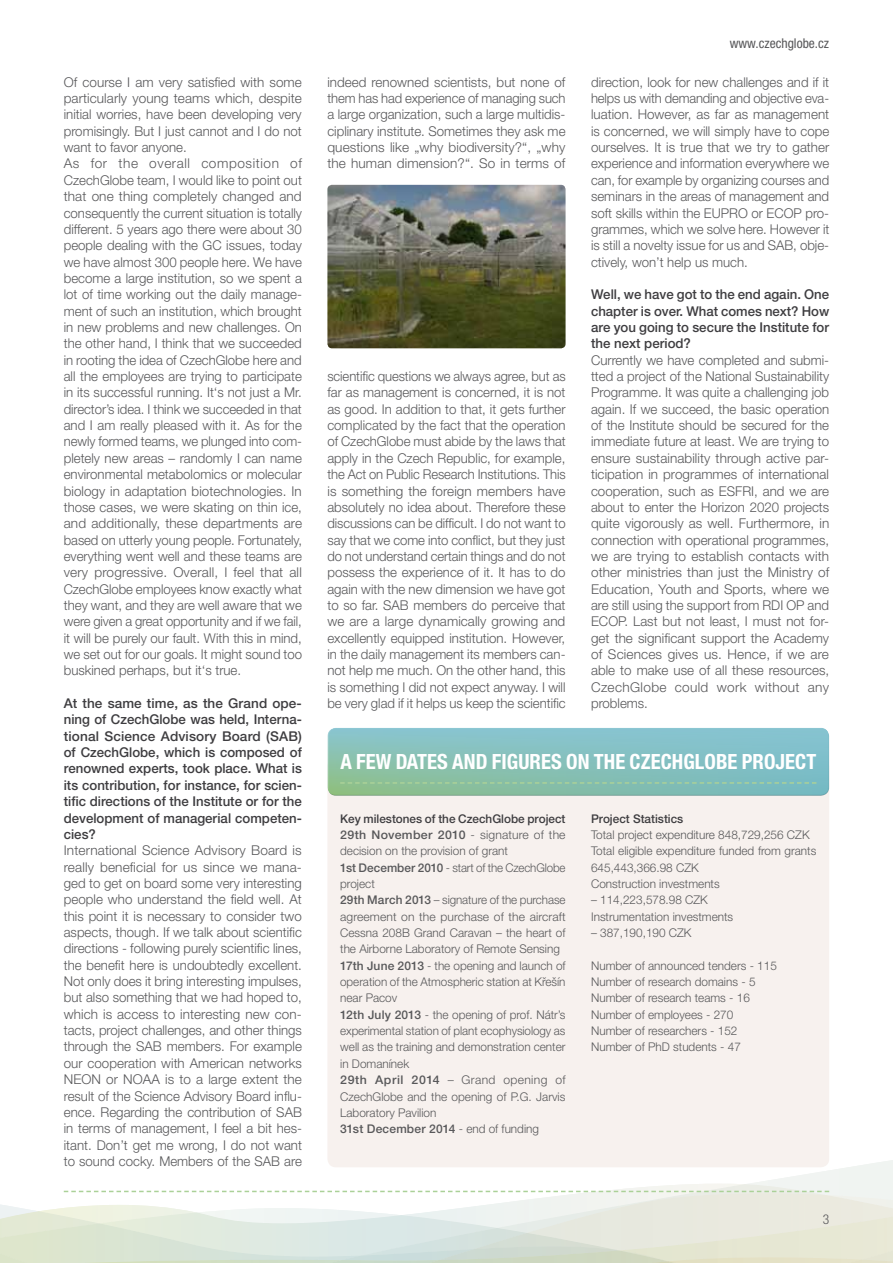
<style>
.page{position:relative;width:893px;height:1263px;background:#fff}
.page>*{position:absolute;margin:0;border:0;box-sizing:border-box;transform-origin:0 0}
.t1{font:700 condensed 21px "Helvetica Neue CE";letter-spacing:.005em;color:#fff}
.t2{font:300 13.5px/16.4px "Helvetica Neue CE";color:#58585a;text-align:justify}
.t3{font:500 13.5px/16.4px "Helvetica Neue CE";color:#3e3d40;text-align:justify}
.t4{font:condensed 13.5px "Helvetica Neue CE";color:#58585a}
.t5{font:300 condensed 13.5px "Helvetica Neue CE";color:#58585a}
.t6{font:300 12px/16.4px "Helvetica Neue CE";color:#58585a}
.t7{font:500 12px "Helvetica Neue CE";color:#3e3d40}
.s1{font-weight:500;color:#3e3d40}
.s2{font-weight:500}
</style>
<div class="page">
<img style="left:35px;top:1223px;width:327px;height:37px">
<img style="left:342px;top:1249px;width:97px;height:11px">
<img style="left:474px;top:1233px;width:142px;height:13px">
<img style="left:620px;top:1213px;width:273px;height:30px">
<img style="left:619px;top:1243px;width:274px;height:17px">
<img style="left:668px;top:1257px;width:194px;height:3px">
<img style="left:359px;top:1250px;width:308px;height:13px">
<img style="left:556px;top:1261px;width:239px;height:2px">
<svg style="left:0;top:1204px;width:39px;height:49px;background:#e4ead8"></svg>
<div style="left:327px;top:758px;width:502px;height:409px;background:#f7f1ee;border-radius:9px"></div>
<svg style="left:64px;top:1160px;width:829px;height:42px"></svg>
<div style="left:327px;top:726px;width:503px;height:65px;background:linear-gradient(to right,#8fc8d4,#8dc6d1)"></div>
<div style="left:327px;top:729px;width:504px;height:68px;background:#000;opacity:.3"></div>
<svg style="left:340px;top:782px;width:476px;height:2px"></svg>
<img style="left:327px;top:185px;width:239px;height:163px">
<p class="t2" style="left:64px;top:74px;width:240px;text-align:left">Of course I am very satisfied with some particularly young teams which, despite initial worries, have been developing very promisingly. But I just cannot and I do not want to favor anyone.<br>As for the overall composition of CzechGlobe team, I would like to point out that one thing completely changed and consequently the current situation is totally different. 5 years ago there were about 30 people dealing with the GC issues, today we have almost 300 people here. We have become a large institution, so we spent a lot of time working out the daily manage&shy;ment of such an institution, which brought in new problems and new challenges. On the other hand, I think that we succeeded in rooting the idea of CzechGlobe here and all the employees are trying to participate in its successful running. It‘s not just a Mr. director’s idea. I think we succeeded in that and I am really pleased with it. As for the newly formed teams, we plunged into com&shy;pletely new areas – randomly I can name environmental metabolomics or molecular biology in adaptation biotechnologies. In those cases, we were skating on thin ice, and additionally, these departments are based on utterly young people. Fortunately, everything went well and these teams are very progressive. Overall, I feel that all CzechGlobe employees know exactly what they want, and they are well aware that we were given a great opportunity and if we fail, it will be purely our fault. With this in mind, we set out for our goals. It might sound too buskined perhaps, but it‘s true.</p>
<p class="t3" style="left:64px;top:695px;width:240px">At the same time, as the Grand ope&shy;ning of CzechGlobe was held, Interna&shy;tional Science Advisory Board (SAB) of CzechGlobe, which is composed of renowned experts, took place. What is its contribution, for instance, for scien&shy;tific directions of the Institute or for the development of managerial competen&shy;cies?</p>
<p class="t2" style="left:64px;top:842px;width:240px">International Science Advisory Board is really beneficial for us since we mana&shy;ged to get on board some very interesting people who understand the field well. At this point it is necessary to consider two aspects, though. If we talk about scientific directions - following purely scientific lines, the benefit here is undoubtedly excellent.<br>Not only does it bring interesting impulses, but also something that we had hoped to, which is access to interesting new con&shy;tacts, project challenges, and other things through the SAB members. For example our cooperation with American networks NEON or NOAA is to a large extent the result of the Science Advisory Board influ&shy;ence. Regarding the contribution of SAB in terms of management, I feel a bit hes&shy;itant. Don’t get me wrong, I do not want to sound cocky. Members of the SAB are</p>
<p class="t2" style="left:327px;top:74px;width:240px">indeed renowned scientists, but none of them has had experience of managing such a large organization, such a large multidis&shy;ciplinary institute. Sometimes they ask me questions like „why biodiversity?“, „why the human dimension?“. So in terms of</p>
<p class="t2" style="left:327px;top:368px;width:240px">scientific questions we always agree, but as far as management is concerned, it is not as good. In addition to that, it gets further complicated by the fact that the operation of CzechGlobe must abide by the laws that apply in the Czech Republic, for example, the Act on Public Research Institutions. This is something the foreign members have absolutely no idea about. Therefore these discussions can be difficult. I do not want to say that we come into conflict, but they just do not understand certain things and do not possess the experience of it. It has to do again with the new dimension we have got to so far. SAB members do perceive that we are a large dynamically growing and excellently equipped institution. However, in the daily management its members can&shy;not help me much. On the other hand, this is something I did not expect anyway. I will be very glad if it helps us keep the scientific</p>
<p class="t4" style="left:730px;top:36px;width:101px">www.czechglobe.cz</p>
<p class="t2" style="left:591px;top:74px;width:240px">direction, look for new challenges and if it helps us with demanding and objective eva&shy;luation. However, as far as management is concerned, we will simply have to cope ourselves. It is true that we try to gather experience and information everywhere we can, for example by organizing courses and seminars in the areas of management and soft skills within the EUPRO or ECOP pro&shy;grammes, which we solve here. However it is still a novelty issue for us and SAB, obje&shy;ctively, won’t help us much.</p>
<p class="t3" style="left:591px;top:287px;width:240px">Well, we have got to the end again. One chapter is over. What comes next? How are you going to secure the Institute for the next period?</p>
<p class="t2" style="left:591px;top:352px;width:240px">Currently we have completed and submi&shy;tted a project of the National Sustainability Programme. It was quite a challenging job again. If we succeed, the basic operation of the Institute should be secured for the immediate future at least. We are trying to ensure sustainability through active par&shy;ticipation in programmes of international cooperation, such as ESFRI, and we are about to enter the Horizon 2020 projects quite vigorously as well. Furthermore, in connection with operational programmes, we are trying to establish contacts with other ministries than just the Ministry of Education, Youth and Sports, where we are still using the support from RDI OP and ECOP. Last but not least, I must not for&shy;get the significant support the Academy of Sciences gives us. Hence, if we are able to make use of all these resources, CzechGlobe could work without any problems.</p>
<h1 class="t1" style="left:340px;top:749px;width:477px">A FEW DATES AN D FIGURES ON THE CZECHGLOBE PROJECT</h1>
<p class="t6" style="left:340px;top:810px;width:227px"><span class="s1">Key milestones of the CzechGlobe project </span><span class="s2">29th November 2010</span> - signature of the decision on the provision of grant<br><span class="s2">1st December 2010</span> - start of the CzechGlobe project<br><span class="s2">29th March 2013</span> – signature of the purchase agreement on the purchase of the aircraft Cessna 208B Grand Caravan – the heart of the Airborne Laboratory of Remote Sensing <span class="s2">17th June 2013</span> - the opening and launch of operation of the Atmospheric station at Křešín near Pacov<br><span class="s2">12th July 2013</span> - the opening of prof. Nátr’s experimental station of plant ecophysiology as well as the training and demonstration center in Domanínek<br><span class="s2">29th April 2014</span> – Grand opening of CzechGlobe and the opening of P.G. Jarvis Laboratory Pavilion<br><span class="s2">31st December 2014</span> - end of funding</p>
<p class="t7" style="left:591px;top:811px;width:94px">Project Statistics</p>
<p class="t6" style="left:591px;top:827px;width:227px">Total project expenditure 848,729,256 CZK Total eligible expenditure funded from grants 645,443,366.98 CZK<br>Construction investments</p>
<p class="t6" style="left:591px;top:892px;width:144px">– 114,223,578.98 CZK<br>Instrumentation investments</p>
<p class="t6" style="left:591px;top:925px;width:102px">– 387,190,190 CZK</p>
<p class="t6" style="left:591px;top:957px;width:187px">Number of announced tenders - 115<br>Number of research domains - 5<br>Number of research teams - 16<br>Number of employees - 270<br>Number of researchers - 152<br>Number of PhD students - 47</p>
<p class="t5" style="left:823px;top:1211px;width:8px">3</p>
</div>
